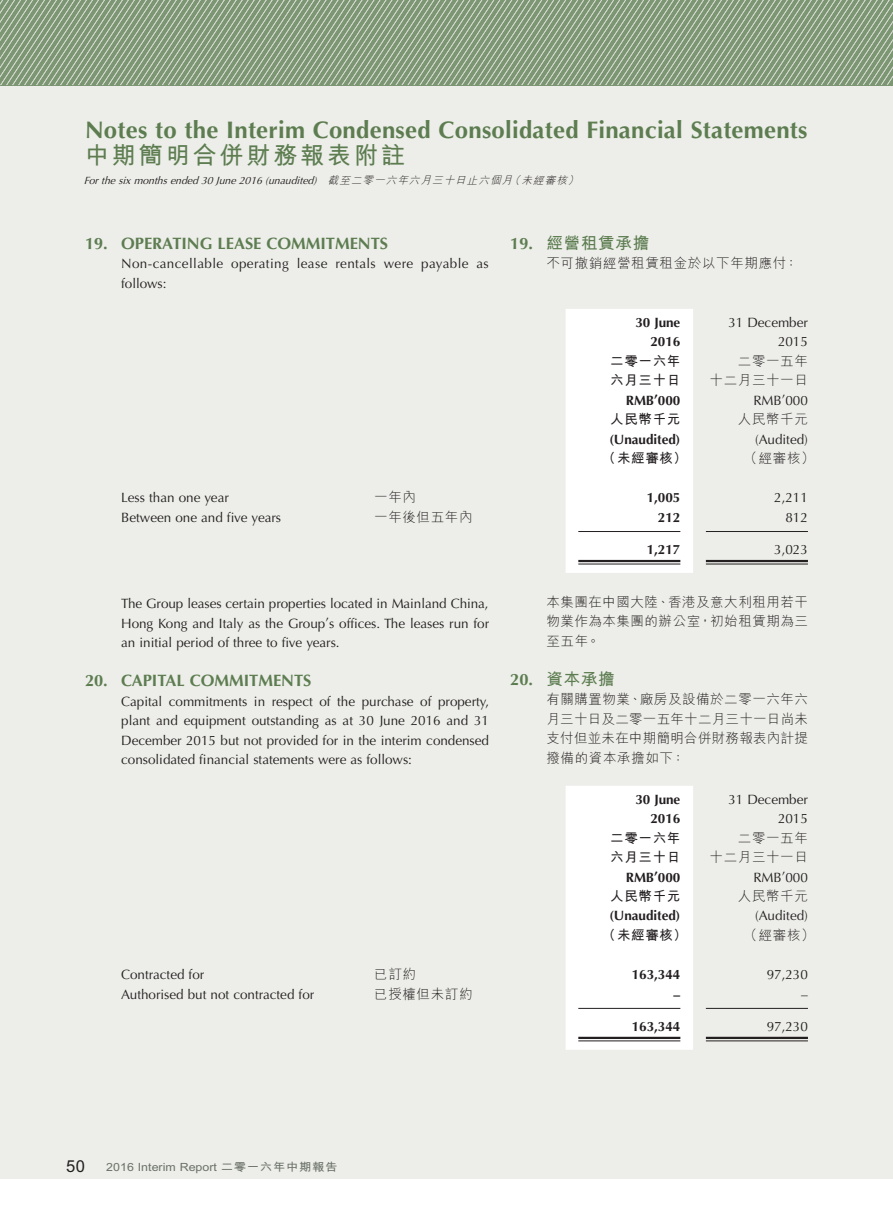
<style>
.page{position:relative;width:893px;height:1212px;background:#edeee9}
.page>*{position:absolute;margin:0;border:0;box-sizing:border-box;transform-origin:0 0}
.t1{font:700 24px "Optima LT Std";letter-spacing:.01em;color:#5d7d51}
.t2{font:700 24px "M Hei HK";letter-spacing:.12em;color:#5d7d51}
.Heading_1{font:700 16.5px "Optima LT Std";color:#5d7d51}
.C_Heading_1{font:700 16.5px "M Hei HK";letter-spacing:.05em;color:#5d7d51}
.t3{font:700 16.5px "M Hei HK";color:#231f20}
.Body_Text{font:13.5px/19.5px "Optima LT Std";color:#231f20;text-align:justify}
.C_Body_Text{font:300 13.5px/19.5px "M Hei HK";letter-spacing:.04em;color:#231f20;text-align:justify}
.Body_Text-2{font:700 13.5px "Optima LT Std";color:#231f20}
.Body_Text-3{font:300 13.5px "M Hei HK";letter-spacing:.05em;color:#231f20}
.Body_Text-4{font:13.5px/19.5px "Optima LT Std";letter-spacing:.03em;color:#231f20}
.Body_Text-5{font:700 13.5px "M Hei HK";letter-spacing:.05em;color:#231f20}
.t4{font:700 11.25px "M Hei HK";letter-spacing:.005em;color:#6a7168;scale:1.1 1}
.t5{font:italic 10.5px "Optima LT Std";color:#231f20}
.s1{font-family:"M Hei HK";font-weight:300}
.s2{font-family:"Optima LT Std"}
</style>
<div class="page">
<div style="left:0;top:1179px;width:893px;height:33px;background:#fff"></div>
<svg style="left:0;top:0;width:893px;height:86px;background:#8fa486"></svg>
<div style="left:566px;top:309px;width:127px;height:264px;background:#fff"></div>
<hr style="left:578px;top:531px;width:102px;height:1px;background:#231f20">
<hr style="left:706px;top:531px;width:102px;height:1px;background:#231f20">
<hr style="left:578px;top:560px;width:102px;height:2px;background:#231f20">
<hr style="left:578px;top:564px;width:102px;height:1px;background:#231f20">
<hr style="left:706px;top:560px;width:102px;height:2px;background:#231f20">
<hr style="left:706px;top:564px;width:102px;height:1px;background:#231f20">
<div style="left:566px;top:786px;width:127px;height:264px;background:#fff"></div>
<hr style="left:578px;top:1008px;width:102px;height:1px;background:#231f20">
<hr style="left:706px;top:1008px;width:102px;height:1px;background:#231f20">
<hr style="left:578px;top:1037px;width:102px;height:2px;background:#231f20">
<hr style="left:578px;top:1040px;width:102px;height:1px;background:#231f20">
<hr style="left:706px;top:1037px;width:102px;height:2px;background:#231f20">
<hr style="left:706px;top:1040px;width:102px;height:1px;background:#231f20">
<h1 class="t1" style="left:85px;top:116px;width:724px">Notes to the Interim Condensed Consolidated Financial Statements</h1>
<h1 class="t2" style="left:85px;top:138px;width:321px">中期簡明合併財務報表附註</h1>
<p class="t5" style="left:84px;top:175px;width:499px">Forthesixmonthsended30June2016(unaudited) <span class="s1">截至二零一六年六月三十日止六個月（未經審核）</span></p>
<p class="Heading_1" style="left:85px;top:233px;width:305px">19. OPERATING LEASE COMMITMENTS</p>
<p class="Body_Text-4" style="left:121px;top:254px;width:369px">Non-cancellable operating lease rentals were payable as follows:</p>
<p class="C_Heading_1" style="left:510px;top:231px;width:141px"><span class="s2">19.</span> 經營租賃承擔</p>
<p class="C_Body_Text" style="left:546px;top:253px;width:253px">不可撤銷經營租賃租金於以下年期應付：</p>
<p class="Body_Text-2" style="left:635px;top:314px;width:46px">30 June</p>
<p class="Body_Text" style="left:728px;top:312px;width:81px">31 December</p>
<p class="Body_Text-2" style="left:650px;top:334px;width:31px">2016</p>
<p class="Body_Text" style="left:778px;top:332px;width:31px">2015</p>
<p class="Body_Text-5" style="left:610px;top:351px;width:72px">二零一六年</p>
<p class="Body_Text-3" style="left:738px;top:354px;width:72px">二零一五年</p>
<p class="Body_Text-5" style="left:610px;top:370px;width:72px">六月三十日</p>
<p class="Body_Text-3" style="left:710px;top:373px;width:100px">十二月三十一日</p>
<p class="Body_Text-2" style="left:626px;top:392px;width:56px">RMB’000</p>
<p class="Body_Text" style="left:753px;top:390px;width:56px">RMB’000</p>
<p class="Body_Text-5" style="left:610px;top:409px;width:72px">人民幣千元</p>
<p class="Body_Text-3" style="left:738px;top:412px;width:72px">人民幣千元</p>
<p class="Body_Text-2" style="left:609px;top:431px;width:72px">(Unaudited)</p>
<p class="Body_Text" style="left:755px;top:429px;width:54px">(Audited)</p>
<p class="Body_Text-5" style="left:602px;top:448px;width:86px">（未經審核）</p>
<p class="Body_Text-3" style="left:744px;top:451px;width:72px">（經審核）</p>
<p class="Body_Text" style="left:121px;top:488px;width:109px">Less than one year</p>
<p class="Body_Text-3" style="left:374px;top:490px;width:43px">一年內</p>
<p class="Body_Text-2" style="left:647px;top:490px;width:35px">1,005</p>
<p class="Body_Text" style="left:774px;top:488px;width:35px">2,211</p>
<p class="Body_Text" style="left:121px;top:507px;width:161px">Between one and five years</p>
<p class="Body_Text-3" style="left:374px;top:510px;width:100px">一年後但五年內</p>
<p class="Body_Text-2" style="left:658px;top:509px;width:24px">212</p>
<p class="Body_Text" style="left:785px;top:507px;width:24px">812</p>
<p class="Body_Text-2" style="left:647px;top:542px;width:35px">1,217</p>
<p class="Body_Text" style="left:774px;top:540px;width:35px">3,023</p>
<p class="Body_Text" style="left:121px;top:594px;width:369px">The Group leases certain properties located in Mainland China, Hong Kong and Italy as the Group’s offices. The leases run for an initial period of three to five years.</p>
<p class="Heading_1" style="left:85px;top:671px;width:228px">20. CAPITAL COMMITMENTS</p>
<p class="Body_Text" style="left:121px;top:692px;width:369px">Capital commitments in respect of the purchase of property, plant and equipment outstanding as at 30 June 2016 and 31<br>December 2015 but not provided for in the interim condensed consolidated financial statements were as follows:</p>
<p class="C_Body_Text" style="left:546px;top:592px;width:263px">本集團在中國大陸、香港及意大利租用若干物業作為本集團的辦公室，初始租賃期為三至五年。</p>
<p class="C_Heading_1" style="left:510px;top:667px;width:106px"><span class="s2">20.</span> 資本承擔</p>
<p class="C_Body_Text" style="left:546px;top:689px;width:263px">有關購置物業、廠房及設備於二零一六年六月三十日及二零一五年十二月三十一日尚未支付但並未在中期簡明合併財務報表內計提撥備的資本承擔如下：</p>
<p class="Body_Text-2" style="left:635px;top:791px;width:46px">30 June</p>
<p class="Body_Text" style="left:728px;top:789px;width:81px">31 December</p>
<p class="Body_Text-2" style="left:650px;top:810px;width:31px">2016</p>
<p class="Body_Text" style="left:778px;top:809px;width:31px">2015</p>
<p class="Body_Text-5" style="left:610px;top:828px;width:72px">二零一六年</p>
<p class="Body_Text-3" style="left:738px;top:831px;width:72px">二零一五年</p>
<p class="Body_Text-5" style="left:610px;top:847px;width:72px">六月三十日</p>
<p class="Body_Text-3" style="left:710px;top:850px;width:100px">十二月三十一日</p>
<p class="Body_Text-2" style="left:626px;top:869px;width:56px">RMB’000</p>
<p class="Body_Text" style="left:753px;top:867px;width:56px">RMB’000</p>
<p class="Body_Text-5" style="left:610px;top:886px;width:72px">人民幣千元</p>
<p class="Body_Text-3" style="left:738px;top:889px;width:72px">人民幣千元</p>
<p class="Body_Text-2" style="left:609px;top:908px;width:72px">(Unaudited)</p>
<p class="Body_Text" style="left:755px;top:906px;width:54px">(Audited)</p>
<p class="Body_Text-5" style="left:602px;top:925px;width:86px">（未經審核）</p>
<p class="Body_Text-3" style="left:744px;top:928px;width:72px">（經審核）</p>
<p class="Body_Text" style="left:121px;top:965px;width:85px">Contracted for</p>
<p class="Body_Text-3" style="left:374px;top:967px;width:43px">已訂約</p>
<p class="Body_Text-2" style="left:632px;top:966px;width:50px">163,344</p>
<p class="Body_Text" style="left:767px;top:965px;width:43px">97,230</p>
<p class="Body_Text" style="left:121px;top:984px;width:195px">Authorised but not contracted for</p>
<p class="Body_Text-3" style="left:374px;top:986px;width:100px">已授權但未訂約</p>
<p class="Body_Text-2" style="left:674px;top:986px;width:8px">–</p>
<p class="Body_Text" style="left:801px;top:984px;width:8px">–</p>
<p class="Body_Text-2" style="left:632px;top:1018px;width:50px">163,344</p>
<p class="Body_Text" style="left:767px;top:1017px;width:43px">97,230</p>
<p class="t3" style="left:66px;top:1153px;width:20px">50</p>
<p class="t4" style="left:106px;top:1158px;width:212px">2016 Interim Report 二零一六年中期報告</p>
</div>
